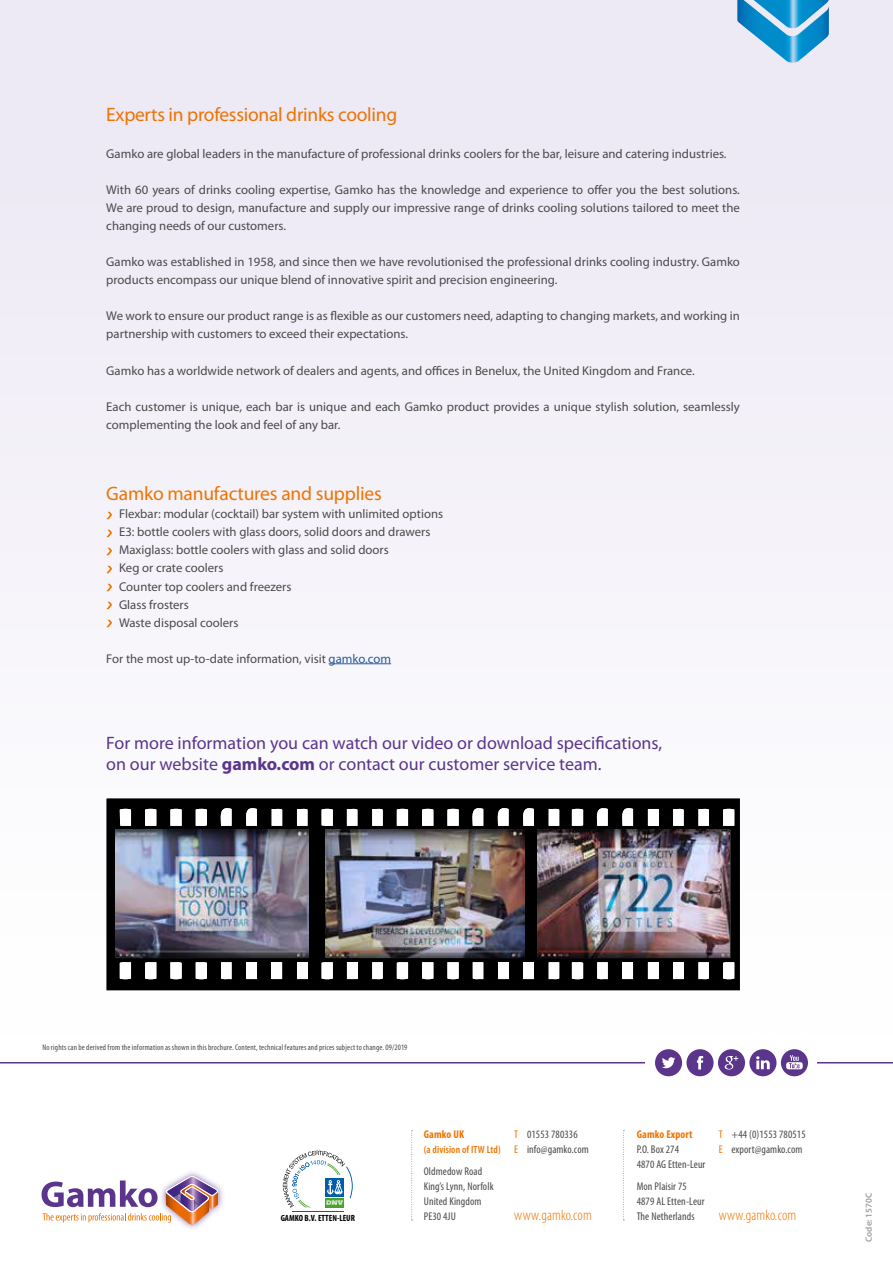
<style>
.page{position:relative;width:893px;height:1263px;background:#fff}
.page>*{position:absolute;margin:0;border:0;box-sizing:border-box;transform-origin:0 0}
.t1{font:19.5px "Myriad Pro";letter-spacing:-.015em;color:#ee7402}
.t2{font:18px/21.6px "Myriad Pro";color:#5b358c}
.t3{font:300 condensed 15px "Myriad Pro";letter-spacing:.01em;color:#ee7402}
.t4{font:12.75px/18px "Myriad Pro";color:#4a4a49}
.t5{font:condensed 11.25px/15px "Myriad Pro";letter-spacing:.01em;color:#4a4a49}
.t6{font:700 condensed 11.25px "Myriad Pro";letter-spacing:.01em;color:#ee7402}
.t7{font:600 condensed 10.5px "Myriad Pro";letter-spacing:.01em;color:#ee7402}
.t8{font:700 condensed 9px "Myriad Pro";color:#000}
.t9{font:600 9px "Myriad Pro";color:#9d9d9c}
.t10{font:condensed 8.25px "Myriad Pro";letter-spacing:.02em;color:#4a4a49}
.s1{color:#275b9b}
.s2{font-weight:700}
.s3{color:#ee7402}
</style>
<div class="page">
<div style="left:0;top:0;width:893px;height:1033px;background:linear-gradient(to right,#f3f1f8,#f4f2f9)"></div>
<hr style="left:329px;top:663px;width:62px;height:1px;background:#275b9b">
<svg style="left:106px;top:512px;width:6px;height:7px"></svg>
<svg style="left:106px;top:530px;width:6px;height:7px"></svg>
<svg style="left:106px;top:548px;width:6px;height:7px"></svg>
<svg style="left:106px;top:566px;width:6px;height:7px"></svg>
<svg style="left:106px;top:584px;width:6px;height:7px"></svg>
<svg style="left:106px;top:602px;width:6px;height:7px"></svg>
<svg style="left:106px;top:620px;width:6px;height:7px"></svg>
<img style="left:737px;top:0;width:92px;height:63px">
<hr style="left:292px;top:1211px;width:52px;height:1px;background:#005da9">
<svg style="left:283px;top:1151px;width:70px;height:57px"></svg>
<svg style="left:623px;top:1130px;width:1px;height:91px"></svg>
<svg style="left:411px;top:1130px;width:2px;height:91px"></svg>
<img style="left:183px;top:1172px;width:40px;height:57px">
<svg style="left:42px;top:1176px;width:176px;height:48px"></svg>
<hr style="left:0;top:1062px;width:893px;height:1px;background:#5b358c">
<div style="left:646px;top:1060px;width:171px;height:5px;background:#fff"></div>
<svg style="left:655px;top:1049px;width:121px;height:27px"></svg>
<div style="left:781px;top:1049px;width:27px;height:27px;background:#5b358c;border-radius:50%"></div>
<svg style="left:786px;top:1055px;width:17px;height:14px"></svg>
<svg style="left:106px;top:798px;width:634px;height:192px;background:#070707"></svg>
<svg style="left:115px;top:805px;width:192px;height:175px"></svg>
<div style="left:246px;top:962px;width:11px;height:17px;background:#fff"></div>
<div style="left:272px;top:962px;width:10px;height:17px;background:#fff"></div>
<div style="left:297px;top:962px;width:10px;height:17px;background:#fff"></div>
<svg style="left:322px;top:805px;width:412px;height:175px"></svg>
<img style="left:116px;top:829px;width:192px;height:129px">
<img style="left:326px;top:829px;width:198px;height:129px">
<img style="left:538px;top:829px;width:191px;height:129px">
<h1 class="t1" style="left:106px;top:102px;width:292px">Experts in professional drinks cooling</h1>
<p class="t4" style="left:106px;top:145px;width:622px">Gamko are global leaders in the manufacture of professional drinks coolers for the bar, leisure and catering industries.</p>
<p class="t4" style="left:106px;top:181px;width:635px;text-align:justify">With 60 years of drinks cooling expertise, Gamko has the knowledge and experience to offer you the best solutions.<br>We are proud to design, manufacture and supply our impressive range of drinks cooling solutions tailored to meet the changing needs of our customers.</p>
<p class="t4" style="left:106px;top:253px;width:635px">Gamko was established in 1958, and since then we have revolutionised the professional drinks cooling industry. Gamko products encompass our unique blend of innovative spirit and precision engineering.</p>
<p class="t4" style="left:106px;top:307px;width:635px">We work to ensure our product range is as flexible as our customers need, adapting to changing markets, and working in partnership with customers to exceed their expectations.</p>
<p class="t4" style="left:106px;top:361px;width:590px">Gamko has a worldwide network of dealers and agents, and offices in Benelux, the United Kingdom and France.</p>
<p class="t4" style="left:106px;top:397px;width:635px">Each customer is unique, each bar is unique and each Gamko product provides a unique stylish solution, seamlessly complementing the look and feel of any bar.</p>
<h1 class="t1" style="left:106px;top:482px;width:277px">Gamko manufactures and supplies</h1>
<p class="t4" style="left:119px;top:505px;width:326px">Flexbar: modular (cocktail) bar system with unlimited options E3: bottle coolers with glass doors, solid doors and drawers Maxiglass: bottle coolers with glass and solid doors<br>Keg or crate coolers<br>Counter top coolers and freezers<br>Glass frosters<br>Waste disposal coolers</p>
<p class="t4" style="left:106px;top:649px;width:286px">For the most up-to-date information, visit <span class="s1">gamko.com</span></p>
<h2 class="t2" style="left:106px;top:732px;width:557px">For more information you can watch our video or download specifications, on our website <span class="s2">gamko.com</span> or contact our customer service team.</h2>
<p class="t10" style="left:43px;top:1042px;width:366px">No rights can be derived from the information as shown in this brochure. Content, technical features and prices subject to change. 09/2019</p>
<p class="t8" style="left:281px;top:1212px;width:76px">GAMKO B.V. ETTEN-LEUR</p>
<p class="t6" style="left:424px;top:1127px;width:42px">Gamko UK</p>
<p class="t7" style="left:424px;top:1143px;width:78px">(a division of ITW Ltd)</p>
<p class="t5" style="left:424px;top:1164px;width:71px">Oldmedow Road<br>King’s Lynn, Norfolk<br>United Kingdom<br>PE30 4JU</p>
<p class="t5" style="left:514px;top:1126px;width:76px"><span class="s3">T</span> 01553 780336<br><span class="s3">E</span> info@gamko.com</p>
<p class="t3" style="left:514px;top:1206px;width:79px">www.gamko.com</p>
<p class="t6" style="left:637px;top:1127px;width:57px">Gamko Export</p>
<p class="t5" style="left:637px;top:1141px;width:70px">P.O. Box 274<br>4870 AG Etten-Leur</p>
<p class="t5" style="left:637px;top:1179px;width:69px">Mon Plaisir 75<br>4879 AL Etten-Leur<br>The Netherlands</p>
<p class="t5" style="left:719px;top:1126px;width:88px"><span class="s3">T</span> +44 (0)1553 780515<br><span class="s3">E</span> export@gamko.com</p>
<p class="t3" style="left:719px;top:1206px;width:79px">www.gamko.com</p>
<p class="t9" style="left:863px;top:1242px;width:50px;rotate:-90deg">Code: 1570C</p>
</div>
